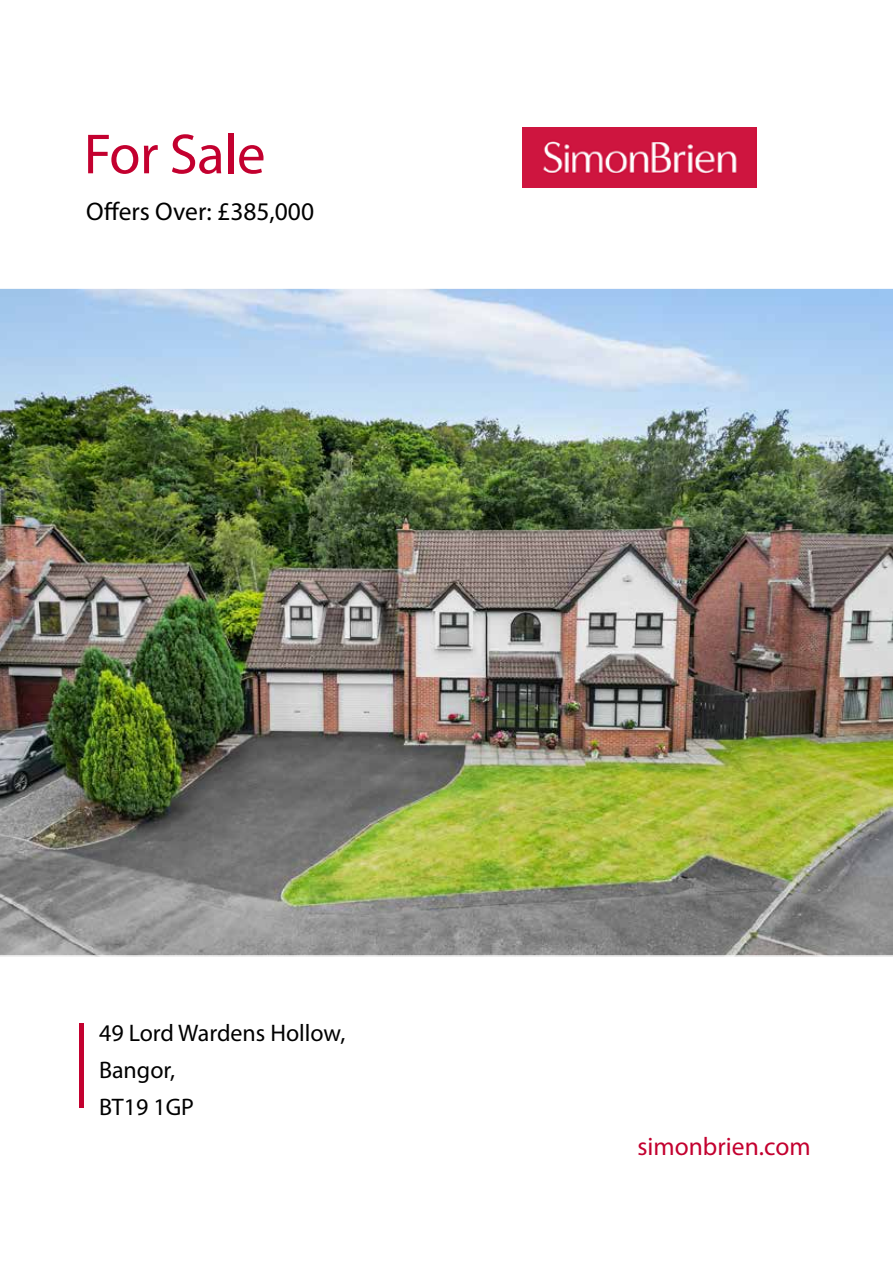
<style>
.page{position:relative;width:893px;height:1263px;background:#fff}
.page>*{position:absolute;margin:0;border:0;box-sizing:border-box;transform-origin:0 0}
.t1{font:57px "Myriad Pro";letter-spacing:-.01em;color:#c3002f}
.t2{font:25.5px "Myriad Pro";color:#000}
.t3{font:25.5px "Myriad Pro";color:#c3002f}
.t4{font:24px/37.3px "Myriad Pro";color:#000}
</style>
<div class="page">
<img style="left:523px;top:128px;width:233px;height:60px">
<div style="left:79px;top:1023px;width:5px;height:85px;background:#c3002f"></div>
<img style="left:0;top:288px;width:893px;height:669px">
<h1 class="t1" style="left:84px;top:119px;width:183px">For Sale</h1>
<p class="t2" style="left:86px;top:196px;width:229px">Offers Over: £385,000</p>
<p class="t4" style="left:99px;top:1014px;width:248px">49 Lord Wardens Hollow,<br>Bangor,<br>BT19 1GP</p>
<p class="t3" style="left:637px;top:1131px;width:175px">simonbrien.com</p>
</div>
